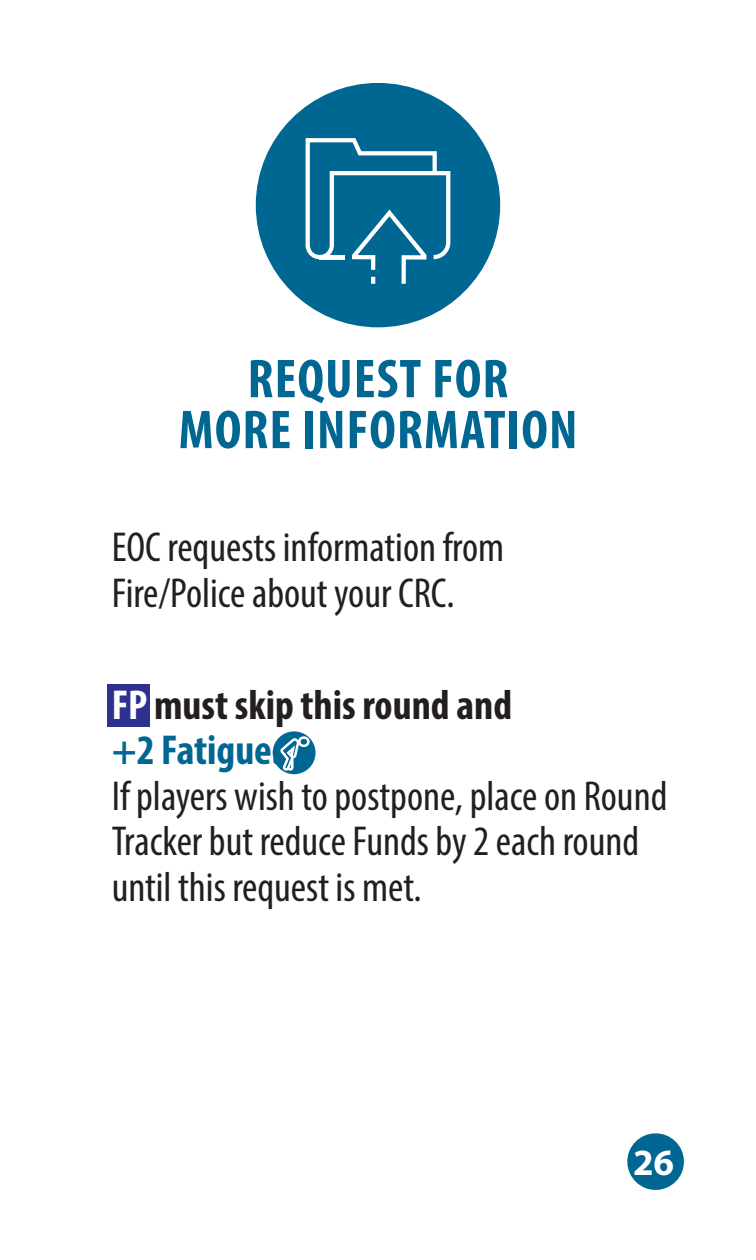
<style>
.page{position:relative;width:756px;height:1260px;background:#fff}
.page>*{position:absolute;margin:0;border:0;box-sizing:border-box;transform-origin:0 0}
.t1{font:700 condensed 55.3px/50.8px "Myriad Pro";letter-spacing:.02em;color:#006793;text-align:center}
.t2{font:condensed 42px/45.5px "Myriad Pro";color:#231f20}
.t3{font:700 37.1px "Myriad Pro";color:#fff}
.s1{font-weight:700;color:#fff}
.s2{font-weight:700}
.s3{font-weight:700;color:#006793}
</style>
<div class="page">
<div style="left:107px;top:684px;width:43px;height:43px;background:#2e3191"></div>
<div style="left:273px;top:731px;width:43px;height:43px;background:#006793;border-radius:50%"></div>
<svg style="left:279px;top:735px;width:33px;height:40px"></svg>
<div style="left:256px;top:83px;width:244px;height:244px;background:#006793;border-radius:50%"></div>
<svg style="left:306px;top:138px;width:144px;height:146px"></svg>
<svg style="left:627px;top:1133px;width:57px;height:57px"></svg>
<h2 class="t1" style="left:179px;top:352px;width:400px">REQUEST FOR<br>MORE INFORMATION</h2>
<p class="t2" style="left:112px;top:524px;width:394px">EOC requests information from<br>Fire/Police about your CRC.</p>
<p class="t2" style="left:112px;top:682px;width:557px"><span class="s1">FP</span> <span class="s2">must skip this round and<br></span><span class="s3">+2 Fatigue.<br></span>If players wish to postpone, place on Round<br>Tracker but reduce Funds by 2 each round until this request is met.</p>
<p class="t3" style="left:633px;top:1138px;width:43px">26</p>
</div>
